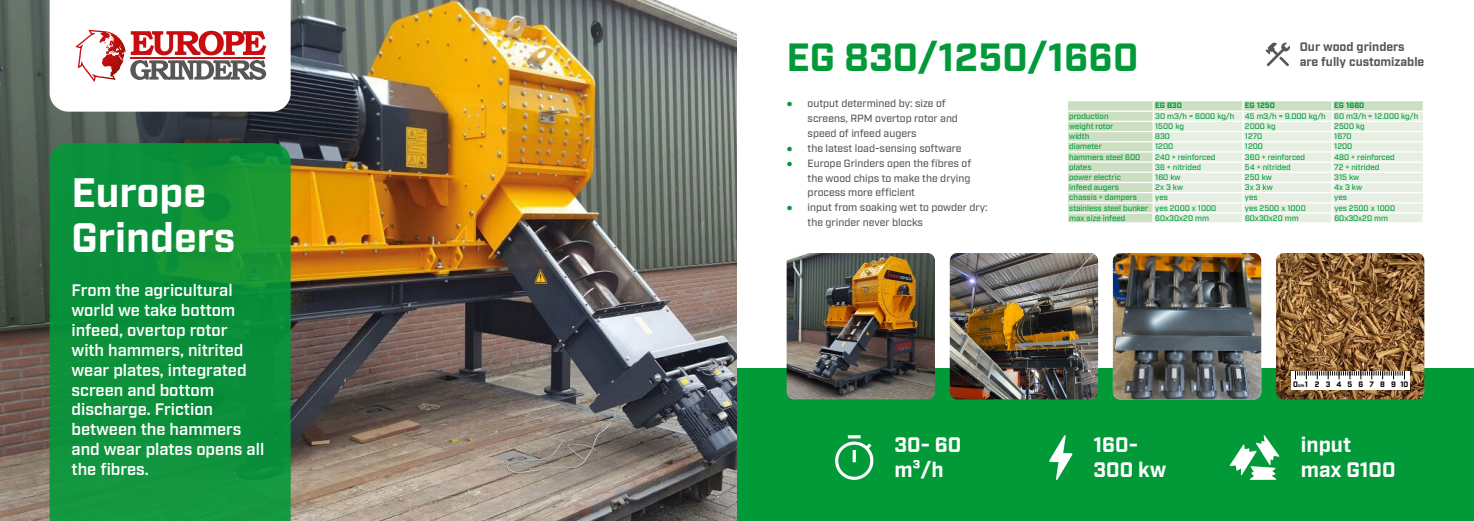
<style>
.page{position:relative;width:1474px;height:521px;background:#fff}
.page>*{position:absolute;margin:0;border:0;box-sizing:border-box;transform-origin:0 0}
.t1{font:700 41.12px/44.6px "Industry";color:#fff}
.t2{font:700 39.38px "Industry";color:#029939}
.t3{font:700 21px/25.2px "Industry";color:#fff}
.t4{font:600 16.62px/19.9px "Industry";color:#fff}
.t5{font:700 12.25px/14.7px "Industry";color:#575756}
.t6{font:500 10.5px/14.9px "Industry";color:#575756}
.t7{font:500 8.05px "Industry";color:#029939}
.t8{font:700 8.05px "Industry";color:#029939}
.t9{font:700 7.7px "Industry";letter-spacing:.79em;color:#000}
.s1{font-family:"Arial";font-weight:400;color:#029939}
.s2{font-size:4.64px}
</style>
<div class="page">
<div style="left:737px;top:368px;width:736px;height:153px;background:#029939"></div>
<img style="left:0;top:0;width:737px;height:521px">
<svg style="left:50px;top:143px;width:241px;height:378px;fill:#0c913a"></svg>
<svg style="left:50px;top:0;width:241px;height:112px"></svg>
<svg style="left:835px;top:435px;width:38px;height:45px"></svg>
<svg style="left:1049px;top:435px;width:23px;height:45px"></svg>
<svg style="left:1229px;top:435px;width:50px;height:45px"></svg>
<img style="left:786px;top:253px;width:149px;height:146px">
<img style="left:949px;top:253px;width:149px;height:146px">
<img style="left:1112px;top:253px;width:149px;height:146px">
<img style="left:1276px;top:253px;width:148px;height:146px">
<svg style="left:1265px;top:43px;width:24px;height:23px"></svg>
<svg style="left:1068px;top:101px;width:84px;height:121px;fill:#cddfc2"></svg>
<hr style="left:1066px;top:111px;width:87px;height:1px;background:#fff">
<hr style="left:1066px;top:121px;width:87px;height:1px;background:#fff">
<hr style="left:1066px;top:131px;width:87px;height:1px;background:#fff">
<hr style="left:1066px;top:141px;width:87px;height:1px;background:#fff">
<hr style="left:1066px;top:151px;width:87px;height:2px;background:#fff">
<hr style="left:1066px;top:161px;width:87px;height:2px;background:#fff">
<hr style="left:1066px;top:172px;width:87px;height:1px;background:#fff">
<hr style="left:1066px;top:182px;width:87px;height:1px;background:#fff">
<hr style="left:1066px;top:192px;width:87px;height:1px;background:#fff">
<hr style="left:1066px;top:202px;width:87px;height:1px;background:#fff">
<svg style="left:1152px;top:101px;width:271px;height:122px"></svg>
<hr style="left:1066px;top:212px;width:87px;height:2px;background:#fff">
<hr style="left:1153px;top:212px;width:89px;height:2px;background:#fff">
<hr style="left:1242px;top:212px;width:90px;height:2px;background:#fff">
<hr style="left:1332px;top:212px;width:91px;height:2px;background:#fff">
<div style="left:1290px;top:371px;width:119px;height:18px;background:#fff"></div>
<svg style="left:1295px;top:371px;width:110px;height:8px"></svg>
<h1 class="t1" style="left:71px;top:173px;width:165px">Europe<br>Grinders</h1>
<h3 class="t4" style="left:71px;top:281px;width:194px">From the agricultural world we take bottom infeed, overtop rotor with hammers, nitrited wear plates, integrated screen and bottom discharge. Friction between the hammers and wear plates opens all the fibres.</h3>
<h2 class="t2" style="left:786px;top:34px;width:353px">EG 830/1250/1660</h2>
<h3 class="t5" style="left:1299px;top:40px;width:126px">Our wood grinders are fully customizable</h3>
<h3 class="t6" style="left:807px;top:96px;width:152px;text-indent:-21px"><span class="s1">●</span> output determined by: size of screens, RPM overtop rotor and speed of infeed augers</h3>
<h3 class="t6" style="left:786px;top:141px;width:176px"><span class="s1">●</span> the latest load-sensing software</h3>
<h3 class="t6" style="left:807px;top:156px;width:165px;text-align:justify;text-indent:-21px"><span class="s1">●</span> Europe Grinders open the fibres of the wood chips to make the drying process more efficient</h3>
<h3 class="t6" style="left:807px;top:201px;width:181px;text-indent:-21px"><span class="s1">●</span> input from soaking wet to powder dry: the grinder never blocks</h3>
<p class="t8" style="left:1155px;top:101px;width:28px">EG 830</p>
<p class="t8" style="left:1244px;top:101px;width:31px">EG 1250</p>
<p class="t8" style="left:1334px;top:101px;width:32px">EG 1660</p>
<p class="t7" style="left:1069px;top:111px;width:41px">production</p>
<p class="t7" style="left:1155px;top:111px;width:81px">30 m3/h = 6000 kg/h</p>
<p class="t7" style="left:1244px;top:111px;width:175px">45 m3/h = 9.000 kg/h 60 m3/h = 12.000 kg/h</p>
<p class="t7" style="left:1069px;top:122px;width:46px">weight rotor</p>
<p class="t7" style="left:1155px;top:122px;width:30px">1500 kg</p>
<p class="t7" style="left:1244px;top:122px;width:32px">2000 kg</p>
<p class="t7" style="left:1334px;top:122px;width:32px">2500 kg</p>
<p class="t7" style="left:1069px;top:132px;width:22px">width</p>
<p class="t7" style="left:1155px;top:132px;width:16px">830</p>
<p class="t7" style="left:1244px;top:132px;width:19px">1270</p>
<p class="t7" style="left:1334px;top:132px;width:19px">1670</p>
<p class="t7" style="left:1069px;top:142px;width:34px">diameter</p>
<p class="t7" style="left:1155px;top:142px;width:20px">1200</p>
<p class="t7" style="left:1244px;top:142px;width:20px">1200</p>
<p class="t7" style="left:1334px;top:142px;width:20px">1200</p>
<p class="t7" style="left:1069px;top:152px;width:73px">hammers steel 600</p>
<p class="t7" style="left:1155px;top:152px;width:62px">240 + reinforced</p>
<p class="t7" style="left:1244px;top:152px;width:62px">360 + reinforced</p>
<p class="t7" style="left:1334px;top:152px;width:62px">480 + reinforced</p>
<p class="t7" style="left:1069px;top:162px;width:24px">plates</p>
<p class="t7" style="left:1155px;top:162px;width:47px">36 + nitrided</p>
<p class="t7" style="left:1244px;top:162px;width:47px">54 + nitrided</p>
<p class="t7" style="left:1334px;top:162px;width:47px">72 + nitrided</p>
<p class="t7" style="left:1069px;top:172px;width:53px">power electric</p>
<p class="t7" style="left:1155px;top:172px;width:27px">160 kw</p>
<p class="t7" style="left:1244px;top:172px;width:28px">250 kw</p>
<p class="t7" style="left:1334px;top:172px;width:26px">315 kw</p>
<p class="t7" style="left:1069px;top:183px;width:51px">infeed augers</p>
<p class="t7" style="left:1155px;top:183px;width:29px">2x 3 kw</p>
<p class="t7" style="left:1244px;top:183px;width:29px">3x 3 kw</p>
<p class="t7" style="left:1334px;top:183px;width:29px">4x 3 kw</p>
<p class="t7" style="left:1069px;top:193px;width:69px">chassis + dampers</p>
<p class="t7" style="left:1155px;top:193px;width:14px">yes</p>
<p class="t7" style="left:1244px;top:193px;width:14px">yes</p>
<p class="t7" style="left:1334px;top:193px;width:14px">yes</p>
<p class="t7" style="left:1069px;top:203px;width:149px">stainless steel bunker yes 2000 x 1000</p>
<p class="t7" style="left:1244px;top:203px;width:62px">yes 2500 x 1000</p>
<p class="t7" style="left:1334px;top:203px;width:62px">yes 2500 x 1000</p>
<p class="t7" style="left:1069px;top:213px;width:58px">max size infeed</p>
<p class="t7" style="left:1155px;top:213px;width:55px">60x30x20 mm</p>
<p class="t7" style="left:1244px;top:213px;width:55px">60x30x20 mm</p>
<p class="t7" style="left:1334px;top:213px;width:55px">60x30x20 mm</p>
<p class="t9" style="left:1292px;top:379px;width:117px">0<span class="s2">cm</span>1 2345678910</p>
<h3 class="t3" style="left:894px;top:433px;width:68px">30- 60 m³/h</h3>
<h3 class="t3" style="left:1093px;top:433px;width:74px">160-<br>300 kw</h3>
<h3 class="t3" style="left:1300px;top:433px;width:96px">input max G100</h3>
</div>
